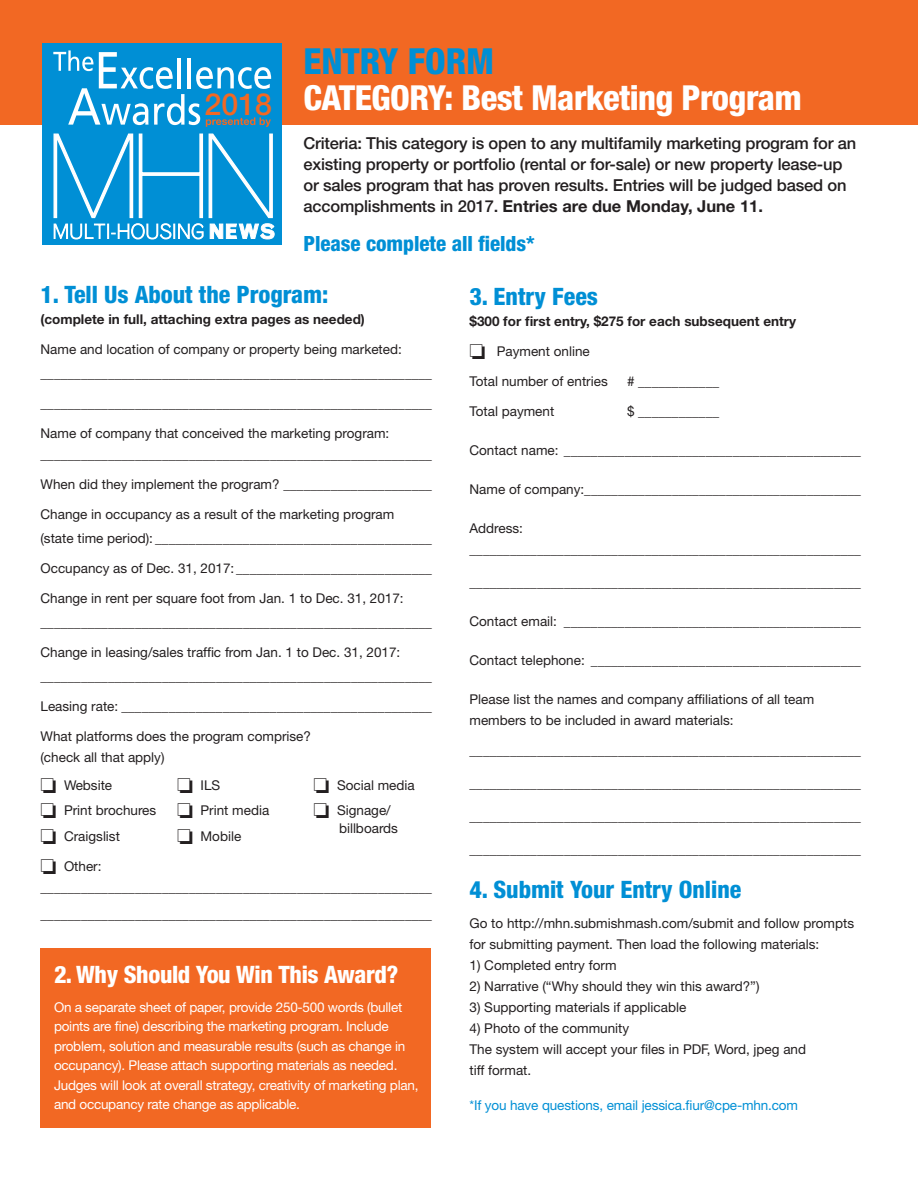
<style>
.page{position:relative;width:918px;height:1188px;background:#fff}
.page>*{position:absolute;margin:0;border:0;box-sizing:border-box;transform-origin:0 0}
.t1{font:800 condensed 36px "Helvetica Neue LT Std";color:#008fd5}
.t2{font:800 condensed 34.5px "Helvetica Neue LT Std";letter-spacing:-.015em;color:#fff}
.t3{font:500 30.3px "Helvetica Neue LT Std";color:#f26823}
.t4{font:800 condensed 24px "Helvetica Neue LT Std";color:#008fd5}
.t5{font:800 condensed 24px "Helvetica Neue LT Std";letter-spacing:-.015em;color:#fff}
.t6{font:800 condensed 21px "Helvetica Neue LT Std";color:#008fd5}
.t7{font:500 16.5px/21px "Helvetica Neue LT Std";letter-spacing:-.01em;color:#231f20}
.t8{font:13.5px/21px "Helvetica Neue LT Std";color:#231f20}
.t9{font:13.5px/19.5px "Helvetica Neue LT Std";letter-spacing:-.02em;color:#fff}
.t10{font:700 13.5px "Helvetica Neue LT Std";color:#231f20}
.t11{font:13.5px "Helvetica Neue LT Std";letter-spacing:-.01em;color:#008fd5}
.s1{font-weight:700}
</style>
<div class="page">
<div style="left:40px;top:948px;width:391px;height:180px;background:#f26823"></div>
<div style="left:0;top:0;width:918px;height:124px;background:#f26823"></div>
<div style="left:42px;top:44px;width:240px;height:201px;background:#008fd5"></div>
<svg style="left:53px;top:50px;width:222px;height:190px"></svg>
<p class="t1" style="left:303px;top:39px;width:192px">ENTRY FORM</p>
<p class="t2" style="left:303px;top:76px;width:500px">CATEGORY: Best Marketing Program</p>
<p class="t7" style="left:303px;top:132px;width:554px">Criteria: This category is open to any multifamily marketing program for an existing property or portfolio (rental or for-sale) or new property lease-up or sales program that has proven results. Entries will be judged based on accomplishments in 2017. <span class="s1">Entries are due Monday, June 11.</span></p>
<p class="t6" style="left:303px;top:230px;width:233px">Please complete all fields*</p>
<p class="t4" style="left:470px;top:281px;width:130px">3. Entry Fees</p>
<p class="t10" style="left:470px;top:313px;width:328px">$300 for first entry, $275 for each subsequent entry</p>
<p class="t8" style="left:470px;top:340px;width:122px">❏ Payment online</p>
<p class="t8" style="left:470px;top:370px;width:140px">Total number of entries</p>
<p class="t8" style="left:627px;top:370px;width:94px"># ____________</p>
<p class="t8" style="left:470px;top:400px;width:86px">Total payment</p>
<p class="t8" style="left:627px;top:400px;width:94px">$ ____________</p>
<p class="t8" style="left:470px;top:439px;width:393px">Contact name: ____________________________________________</p>
<p class="t8" style="left:470px;top:478px;width:393px">Name of company:_________________________________________</p>
<p class="t8" style="left:470px;top:517px;width:393px">Address: __________________________________________________________</p>
<p class="t8" style="left:470px;top:571px;width:393px">__________________________________________________________</p>
<p class="t8" style="left:470px;top:610px;width:393px">Contact email: ____________________________________________</p>
<p class="t8" style="left:470px;top:649px;width:393px">Contact telephone: ________________________________________</p>
<p class="t8" style="left:470px;top:688px;width:346px">Please list the names and company affiliations of all team members to be included in award materials:</p>
<p class="t8" style="left:470px;top:739px;width:393px">__________________________________________________________</p>
<p class="t8" style="left:470px;top:772px;width:393px">__________________________________________________________</p>
<p class="t8" style="left:470px;top:805px;width:393px">__________________________________________________________</p>
<p class="t8" style="left:470px;top:838px;width:393px">__________________________________________________________</p>
<p class="t3" style="left:205px;top:86px;width:69px">2018</p>
<p class="t4" style="left:40px;top:280px;width:290px">1. Tell Us About the Program:</p>
<p class="t10" style="left:40px;top:311px;width:326px">(complete in full, attaching extra pages as needed)</p>
<p class="t8" style="left:40px;top:337px;width:393px;line-height:24px">Name and location of company or property being marketed: __________________________________________________________</p>
<p class="t8" style="left:40px;top:393px;width:393px">__________________________________________________________</p>
<p class="t8" style="left:40px;top:423px;width:393px">Name of company that conceived the marketing program: __________________________________________________________</p>
<p class="t8" style="left:40px;top:474px;width:393px">When did they implement the program? ______________________</p>
<p class="t8" style="left:40px;top:502px;width:393px;line-height:24px">Change in occupancy as a result of the marketing program<br>(state time period): _________________________________________</p>
<p class="t8" style="left:40px;top:558px;width:393px">Occupancy as of Dec. 31, 2017: _____________________________</p>
<p class="t8" style="left:40px;top:586px;width:393px;line-height:24px">Change in rent per square foot from Jan. 1 to Dec. 31, 2017: __________________________________________________________</p>
<p class="t8" style="left:40px;top:640px;width:393px;line-height:24px">Change in leasing/sales traffic from Jan. 1 to Dec. 31, 2017: __________________________________________________________</p>
<p class="t8" style="left:40px;top:696px;width:393px">Leasing rate: ______________________________________________</p>
<p class="t8" style="left:40px;top:726px;width:272px">What platforms does the program comprise? (check all that apply)</p>
<p class="t8" style="left:40px;top:774px;width:73px">❏ Website</p>
<p class="t8" style="left:40px;top:800px;width:117px">❏ Print brochures</p>
<p class="t8" style="left:40px;top:825px;width:81px">❏ Craigslist</p>
<p class="t8" style="left:314px;top:774px;width:103px">❏ Social media</p>
<p class="t8" style="left:339px;top:801px;width:61px;line-height:18px;text-indent:-26px">❏ Signage/ billboards</p>
<p class="t8" style="left:40px;top:856px;width:393px">❏ Other: __________________________________________________________</p>
<p class="t8" style="left:40px;top:904px;width:393px">__________________________________________________________</p>
<p class="t8" style="left:177px;top:774px;width:45px">❏ ILS</p>
<p class="t8" style="left:177px;top:800px;width:94px">❏ Print media</p>
<p class="t8" style="left:177px;top:825px;width:66px">❏ Mobile</p>
<p class="t4" style="left:470px;top:875px;width:273px">4. Submit Your Entry Online</p>
<p class="t8" style="left:470px;top:913px;width:386px">Go to http://mhn.submishmash.com/submit and follow prompts for submitting payment. Then load the following materials:</p>
<p class="t8" style="left:470px;top:955px;width:149px">1) Completed entry form</p>
<p class="t8" style="left:470px;top:976px;width:292px">2) Narrative (“Why should they win this award?”)</p>
<p class="t8" style="left:470px;top:997px;width:218px">3) Supporting materials if applicable</p>
<p class="t8" style="left:470px;top:1018px;width:338px">4) Photo of the community<br>The system will accept your files in PDF, Word, jpeg and tiff format.</p>
<p class="t11" style="left:470px;top:1097px;width:330px">*If you have questions, email jessica.fiur@cpe-mhn.com</p>
<p class="t5" style="left:54px;top:960px;width:346px">2. Why Should You Win This Award?</p>
<p class="t9" style="left:54px;top:997px;width:366px">On a separate sheet of paper, provide 250-500 words (bullet points are fine) describing the marketing program. Include problem, solution and measurable results (such as change in occupancy). Please attach supporting materials as needed.<br>Judges will look at overall strategy, creativity of marketing plan, and occupancy rate change as applicable.</p>
</div>
